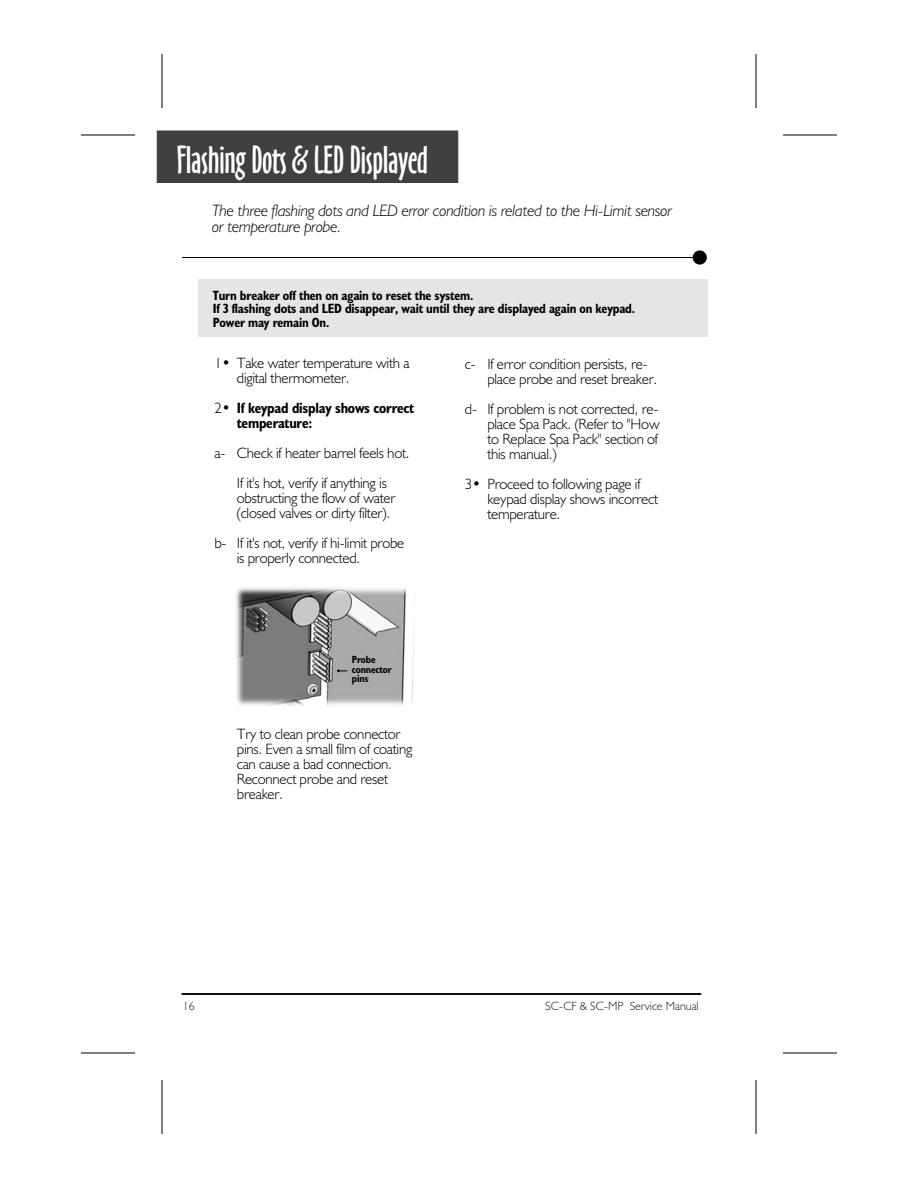
<style>
.page{position:relative;width:918px;height:1188px;background:#fff}
.page>*{position:absolute;margin:0;border:0;box-sizing:border-box;transform-origin:0 0}
.t1{font:36px "Oz Handicraft BT";letter-spacing:-.015em;color:#fff}
.t2{font:italic 300 16.5px/16.5px "Humanist 521 BT";letter-spacing:-.015em;color:#000}
.t3{font:300 15px/15px "Humanist 521 BT";letter-spacing:-.015em;color:#000}
.t4{font:700 condensed 15px/15px "Humanist 521 BT";letter-spacing:-.015em;color:#000}
.t5{font:700 condensed 13.5px/13.5px "Humanist 521 BT";letter-spacing:-.015em;color:#000}
.t6{font:300 12px "Humanist 521 BT";color:#272525}
.t7{font:700 condensed 10.5px/9.8px "Humanist 521 BT";letter-spacing:-.015em;color:#000}
.s1{font-weight:300;font-stretch:normal}
</style>
<div class="page">
<hr style="left:162px;top:54px;width:1px;height:54px;background:#000">
<hr style="left:81px;top:135px;width:54px;height:1px;background:#000">
<hr style="left:81px;top:1053px;width:54px;height:1px;background:#000">
<hr style="left:162px;top:1080px;width:1px;height:54px;background:#000">
<hr style="left:756px;top:54px;width:1px;height:54px;background:#000">
<hr style="left:783px;top:135px;width:54px;height:1px;background:#000">
<hr style="left:783px;top:1053px;width:54px;height:1px;background:#000">
<hr style="left:756px;top:1080px;width:1px;height:54px;background:#000">
<div style="left:157px;top:131px;width:301px;height:51px;background:#404040"></div>
<div style="left:157px;top:130px;width:301px;height:53px;border:2px solid #404040"></div>
<div style="left:198px;top:279px;width:510px;height:58px;background:#e5e5e5"></div>
<hr style="left:181px;top:994px;width:519px;height:1px;background:#000">
<div style="left:693px;top:250px;width:14px;height:15px;background:#000;border-radius:50%"></div>
<hr style="left:182px;top:257px;width:519px;height:1px;background:#000">
<hr style="left:182px;top:994px;width:519px;height:1px;background:#000">
<img style="left:236px;top:588px;width:178px;height:118px">
<svg style="left:337px;top:669px;width:10px;height:3px"></svg>
<p class="t1" style="left:177px;top:139px;width:253px">Flashing Dots &amp; LED Displayed</p>
<p class="t2" style="left:212px;top:202px;width:461px">The three flashing dots and LED error condition is related to the Hi-Limit sensor or temperature probe.</p>
<p class="t5" style="left:213px;top:288px;width:424px">Turn breaker off then on again to reset the system.<br>If 3 flashing dots and LED disappear, wait until they are displayed again on keypad.<br>Power may remain On.</p>
<p class="t3" style="left:487px;top:356px;width:171px;text-indent:-22px">c- If error condition persists, re&shy;place probe and reset breaker.</p>
<p class="t3" style="left:487px;top:401px;width:174px;text-align:justify;text-indent:-22px">d- If problem is not corrected, re&shy;place Spa Pack. (Refer to "How to Replace Spa Pack" section of this manual.)</p>
<p class="t3" style="left:487px;top:476px;width:172px;text-indent:-22px">3• Proceed to following page if keypad display shows incorrect temperature.</p>
<p class="t3" style="left:237px;top:355px;width:174px;text-indent:-22px">1• Take water temperature with a digital thermometer.</p>
<p class="t4" style="left:237px;top:400px;width:179px;text-indent:-22px"><span class="s1">2•</span> If keypad display shows correct temperature:</p>
<p class="t3" style="left:214px;top:438px;width:197px;line-height:30px;text-align:center">a- Check if heater barrel feels hot.<br>If it's hot, verify if anything is</p>
<p class="t3" style="left:237px;top:490px;width:160px">obstructing the flow of water (closed valves or dirty filter).</p>
<p class="t3" style="left:237px;top:535px;width:169px;text-indent:-22px">b- If it's not, verify if hi-limit probe is properly connected.</p>
<p class="t7" style="left:352px;top:654px;width:41px">Probe connector pins</p>
<p class="t3" style="left:237px;top:726px;width:177px">Try to clean probe connector pins. Even a small film of coating can cause a bad connection.<br>Reconnect probe and reset breaker.</p>
<p class="t6" style="left:183px;top:998px;width:14px">16</p>
<p class="t6" style="left:545px;top:998px;width:155px">SC-CF &amp; SC-MP Service Manual</p>
</div>
